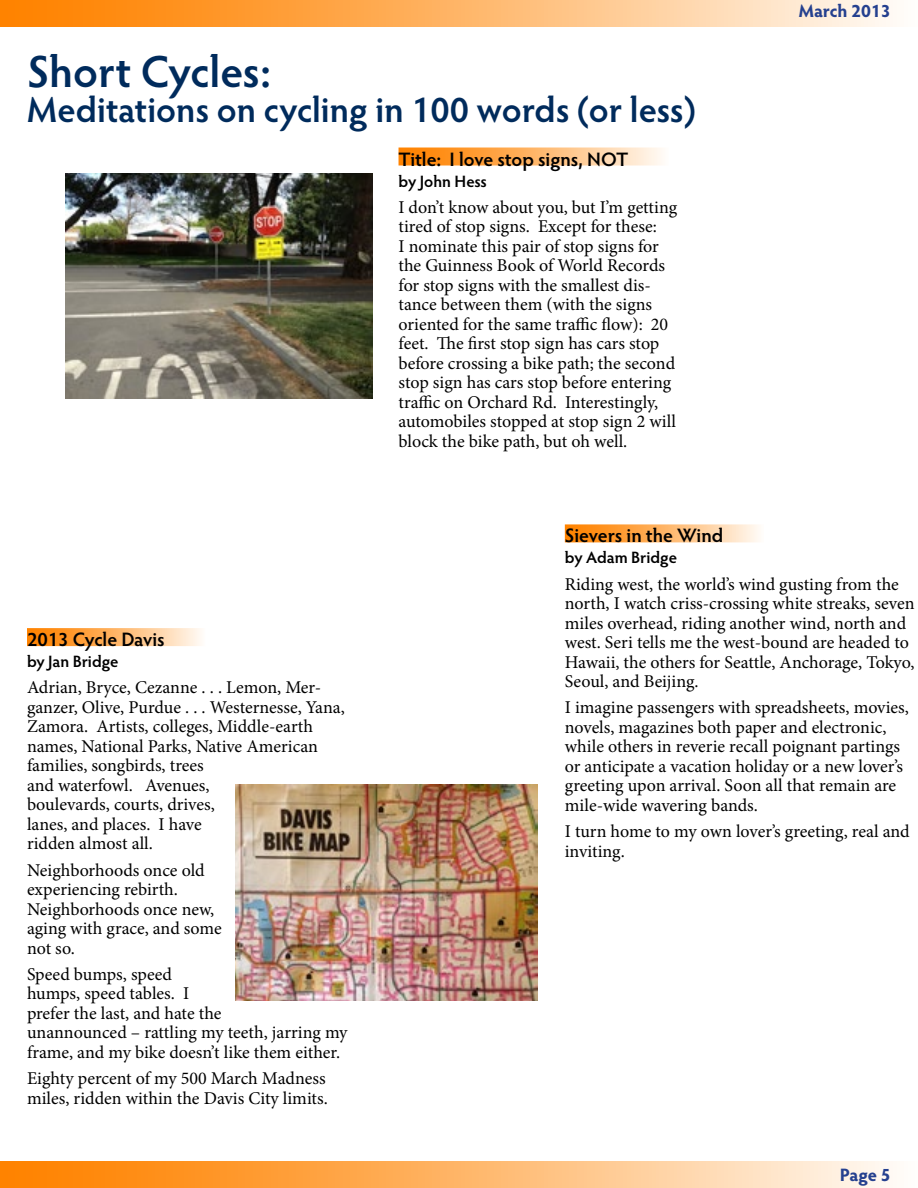
<style>
.page{position:relative;width:918px;height:1188px;background:#fff}
.page>*{position:absolute;margin:0;border:0;box-sizing:border-box;transform-origin:0 0}
.Box_Headers{font:600 45px "Hypatia Sans Pro";letter-spacing:-.005em;color:#002b5c}
.Box_Headers-2{font:600 36px "Hypatia Sans Pro";color:#002b5c}
.Body_Article_Header{font:600 19.5px "Hypatia Sans Pro";letter-spacing:-.005em;color:#000}
.Body_Copy{font:18px/19.5px "Minion Pro";color:#000}
.t1{font:700 18px "Hypatia Sans Pro";letter-spacing:-.005em;color:#25408f}
.Article_Author{font:600 16.5px "Hypatia Sans Pro";letter-spacing:-.005em;color:#000}
</style>
<div class="page">
<div style="left:399px;top:148px;width:270px;height:18px;background:linear-gradient(to right,#ff7a00,#fff7ef)"></div>
<div style="left:27px;top:628px;width:178px;height:18px;background:linear-gradient(to right,#ff7900,#fff6ed)"></div>
<div style="left:565px;top:524px;width:199px;height:18px;background:linear-gradient(to right,#ff7a00,#fff7ef)"></div>
<img style="left:66px;top:174px;width:307px;height:225px">
<img style="left:235px;top:785px;width:303px;height:216px">
<div style="left:0;top:0;width:918px;height:27px;background:linear-gradient(to right,#ff7900,#fff8f0)"></div>
<div style="left:0;top:1161px;width:918px;height:27px;background:linear-gradient(to right,#ff7900,#fff8f0)"></div>
<p class="Box_Headers" style="left:27px;top:40px;width:246px">Short Cycles:</p>
<p class="Box_Headers-2" style="left:27px;top:84px;width:670px">Meditations on cycling in 100 words (or less)</p>
<p class="Body_Article_Header" style="left:399px;top:145px;width:231px">Title: I love stop signs, NOT</p>
<p class="Article_Author" style="left:399px;top:169px;width:90px">by John Hess</p>
<p class="Body_Copy" style="left:399px;top:197px;width:280px">I don’t know about you, but I’m getting tired of stop signs. Except for these:<br>I nominate this pair of stop signs for the Guinness Book of World Records for stop signs with the smallest dis&shy;tance between them (with the signs oriented for the same traffic flow): 20 feet. The first stop sign has cars stop before crossing a bike path; the second stop sign has cars stop before entering traffic on Orchard Rd. Interestingly, automobiles stopped at stop sign 2 will block the bike path, but oh well.</p>
<p class="t1" style="left:799px;top:-2px;width:93px">March 2013</p>
<p class="Body_Article_Header" style="left:27px;top:626px;width:139px">2013 Cycle Davis</p>
<p class="Article_Author" style="left:27px;top:650px;width:93px">by Jan Bridge</p>
<p class="Body_Copy" style="left:27px;top:678px;width:319px">Adrian, Bryce, Cezanne . . . Lemon, Mer&shy;ganzer, Olive, Purdue . . . Westernesse, Yana,<br>Zamora. Artists, colleges, Middle-earth names, National Parks, Native American families, songbirds, trees<br>and waterfowl. Avenues,<br>boulevards, courts, drives,<br>lanes, and places. I have<br>ridden almost all.</p>
<p class="Body_Copy" style="left:27px;top:860px;width:196px">Neighborhoods once old experiencing rebirth.<br>Neighborhoods once new, aging with grace, and some not so.</p>
<p class="Body_Copy" style="left:27px;top:964px;width:322px">Speed bumps, speed<br>humps, speed tables. I<br>prefer the last, and hate the<br>unannounced – rattling my teeth, jarring my frame, and my bike doesn’t like them either.</p>
<p class="Body_Copy" style="left:27px;top:1069px;width:302px">Eighty percent of my 500 March Madness miles, ridden within the Davis City limits.</p>
<p class="Body_Article_Header" style="left:565px;top:522px;width:160px">Sievers in the Wind</p>
<p class="Article_Author" style="left:565px;top:546px;width:114px">by Adam Bridge</p>
<p class="Body_Copy" style="left:565px;top:574px;width:351px">Riding west, the world’s wind gusting from the north, I watch criss-crossing white streaks, seven miles overhead, riding another wind, north and west. Seri tells me the west-bound are headed to Hawaii, the others for Seattle, Anchorage, Tokyo, Seoul, and Beijing.</p>
<p class="Body_Copy" style="left:565px;top:698px;width:346px">I imagine passengers with spreadsheets, movies, novels, magazines both paper and electronic, while others in reverie recall poignant partings or anticipate a vacation holiday or a new lover’s greeting upon arrival. Soon all that remain are mile-wide wavering bands.</p>
<p class="Body_Copy" style="left:565px;top:822px;width:346px">I turn home to my own lover’s greeting, real and inviting.</p>
<p class="t1" style="left:840px;top:1162px;width:52px">Page 5</p>
</div>
